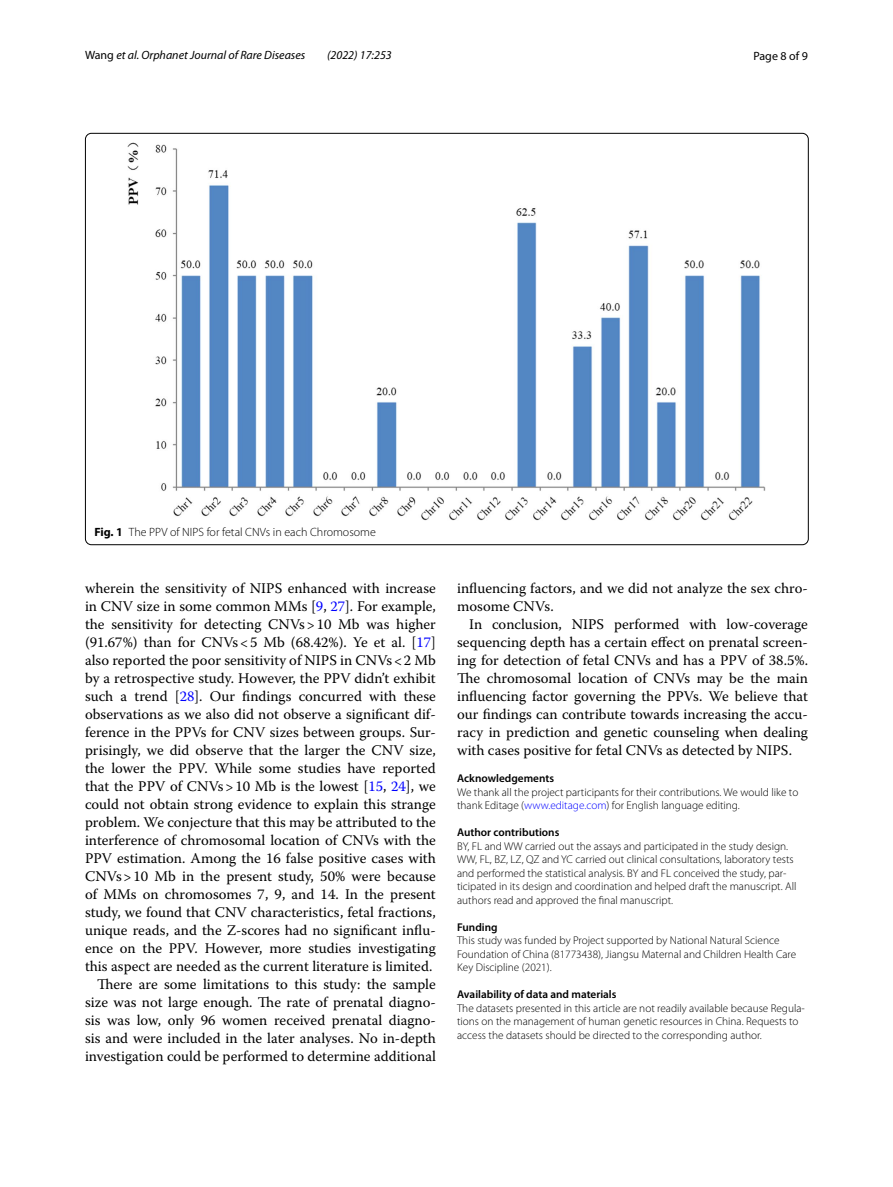
<style>
.page{position:relative;width:893px;height:1187px;background:#fff}
.page>*{position:absolute;margin:0;border:0;box-sizing:border-box;transform-origin:0 0}
.t1{font:14.7px/18px "Warnock Pro";color:#000;text-align:right}
.t2{font:italic 12px "Myriad Pro";color:#000}
.t3{font:300 12px "Myriad Pro";color:#000}
.t4{font:12px "Myriad Pro";color:#000}
.t5{font:300 11.25px/13.5px "Myriad Pro";color:#000}
.t6{font:600 11.25px "Myriad Pro";color:#000}
.s1{font-style:normal}
.s2{font-weight:700}
.s3{color:#00f}
</style>
<div class="page">
<img style="left:128px;top:142px;width:638px;height:378px">
<p class="t2" style="left:85px;top:48px;width:222px"><span class="s1">Wang</span> et al. Orphanet Journal of Rare Diseases</p>
<p class="t2" style="left:327px;top:48px;width:66px">(2022) 17:253</p>
<p class="t4" style="left:753px;top:48px;width:56px">Page 8 of 9</p>
<p class="t3" style="left:94px;top:525px;width:283px"><span class="s2">Fig. 1</span> The PPV of NIPS for fetal CNVs in each Chromosome</p>
<p class="t1" style="left:85px;top:579px;width:352px">wherein the sensitivity of NIPS enhanced with increase in CNV size in some common MMs [<span class="s3">9</span>, <span class="s3">27</span>]. For example, the sensitivity for detecting CNVs&gt;10 Mb was higher (91.67%) than for CNVs&lt;5 Mb (68.42%). Ye et al. [<span class="s3">17</span>] also reported the poor sensitivity of NIPS in CNVs&lt;2 Mb by a retrospective study. However, the PPV didn’t exhibit such a trend [<span class="s3">28</span>]. Our findings concurred with these observations as we also did not observe a significant dif&shy;ference in the PPVs for CNV sizes between groups. Sur&shy;prisingly, we did observe that the larger the CNV size, the lower the PPV. While some studies have reported that the PPV of CNVs&gt;10 Mb is the lowest [<span class="s3">15</span>, <span class="s3">24</span>], we could not obtain strong evidence to explain this strange problem. We conjecture that this may be attributed to the interference of chromosomal location of CNVs with the PPV estimation. Among the 16 false positive cases with CNVs&gt;10 Mb in the present study, 50% were because of MMs on chromosomes 7, 9, and 14. In the present study, we found that CNV characteristics, fetal fractions, unique reads, and the Z-scores had no significant influ&shy;ence on the PPV. However, more studies investigating this aspect are needed as the current literature is limited.<br>There are some limitations to this study: the sample size was not large enough. The rate of prenatal diagno&shy;sis was low, only 96 women received prenatal diagno&shy;sis and were included in the later analyses. No in-depth investigation could be performed to determine additional</p>
<p class="t1" style="left:457px;top:579px;width:352px;text-align:left">influencing factors, and we did not analyze the sex chro&shy;mosome CNVs.</p>
<p class="t1" style="left:457px;top:615px;width:352px;text-align:justify;text-indent:12px">In conclusion, NIPS performed with low-coverage sequencing depth has a certain effect on prenatal screen&shy;ing for detection of fetal CNVs and has a PPV of 38.5%.<br>The chromosomal location of CNVs may be the main influencing factor governing the PPVs. We believe that our findings can contribute towards increasing the accu&shy;racy in prediction and genetic counseling when dealing with cases positive for fetal CNVs as detected by NIPS.</p>
<p class="t6" style="left:457px;top:771px;width:98px">Acknowledgements</p>
<p class="t5" style="left:457px;top:785px;width:343px">We thank all the project participants for their contributions. We would like to thank Editage (<span class="s3">www.editage.com</span>) for English language editing.</p>
<p class="t6" style="left:457px;top:825px;width:104px">Author contributions</p>
<p class="t5" style="left:457px;top:839px;width:341px">BY, FL and WW carried out the assays and participated in the study design.<br>WW, FL, BZ, LZ, QZ and YC carried out clinical consultations, laboratory tests and performed the statistical analysis. BY and FL conceived the study, par&shy;ticipated in its design and coordination and helped draft the manuscript. All authors read and approved the final manuscript.</p>
<p class="t6" style="left:457px;top:919px;width:42px">Funding</p>
<p class="t5" style="left:457px;top:933px;width:341px">This study was funded by Project supported by National Natural Science<br>Foundation of China (81773438), Jiangsu Maternal and Children Health Care<br>Key Discipline (2021).</p>
<p class="t6" style="left:457px;top:987px;width:161px">Availability of data and materials</p>
<p class="t5" style="left:457px;top:1001px;width:349px">The datasets presented in this article are not readily available because Regula&shy;tions on the management of human genetic resources in China. Requests to access the datasets should be directed to the corresponding author.</p>
</div>
